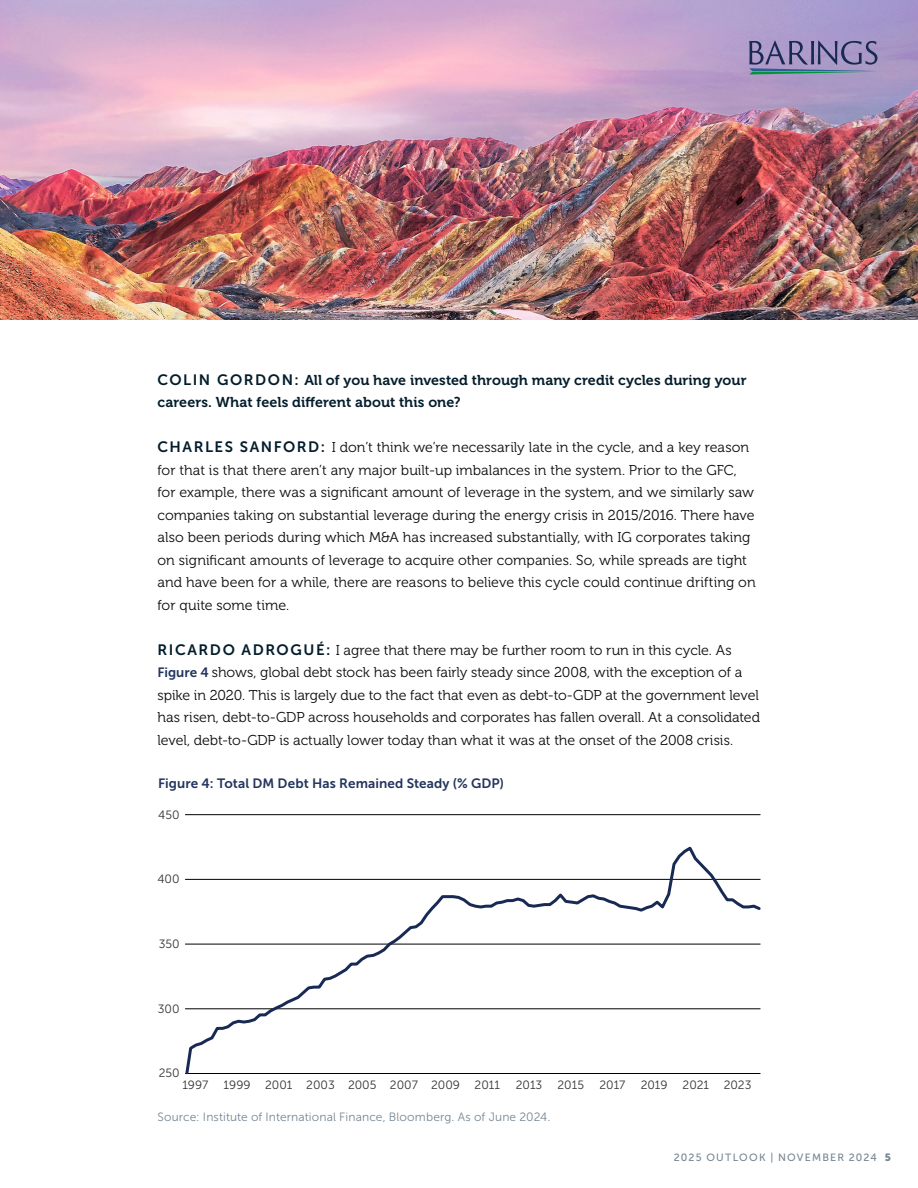
<style>
.page{position:relative;width:918px;height:1188px;background:#fff}
.page>*{position:absolute;margin:0;border:0;box-sizing:border-box;transform-origin:0 0}
.t1{font:14.25px/22.5px "Museo 300";color:#0d0d0d}
.t2{font:14.25px/22.5px "Museo 700";letter-spacing:.005em;color:#041d2c}
.t3{font:13.5px "Museo Sans 700";letter-spacing:.01em;color:#23355d}
.t4{font:12px "Museo Sans 300";color:#333132}
.t5{font:12px "Museo Sans 300";letter-spacing:.01em;color:#768693}
.t6{font:10.5px "Museo Sans 500";letter-spacing:.115em;color:#768693}
.s1{font-family:"Museo Sans 700";font-size:15px}
.s2{font-family:"Museo Sans 700";font-size:15px;color:#041d2c}
.s3{font-family:"Museo Sans 700";font-size:13.5px;color:#23355d}
.s4{font-family:"Museo Sans 900"}
</style>
<div class="page">
<img style="left:0;top:0;width:918px;height:319px">
<svg style="left:749px;top:40px;width:129px;height:35px;background:#8381a9"></svg>
<hr style="left:185px;top:814px;width:575px;height:1px;background:#000">
<svg style="left:185px;top:846px;width:575px;height:229px"></svg>
<p class="t2" style="left:158px;top:369px;width:591px"><span class="s1">COLIN GORDON:</span> All of you have invested through many credit cycles during your careers. What feels different about this one?</p>
<p class="t1" style="left:157px;top:436px;width:600px"><span class="s2">CHARLES SANFORD:</span> I don’t think we’re necessarily late in the cycle, and a key reason for that is that there aren’t any major built-up imbalances in the system. Prior to the GFC, for example, there was a significant amount of leverage in the system, and we similarly saw companies taking on substantial leverage during the energy crisis in 2015/2016. There have also been periods during which M&amp;A has increased substantially, with IG corporates taking on significant amounts of leverage to acquire other companies. So, while spreads are tight and have been for a while, there are reasons to believe this cycle could continue drifting on for quite some time.</p>
<p class="t1" style="left:157px;top:639px;width:604px"><span class="s2">RICARDO ADROGUÉ:</span> I agree that there may be further room to run in this cycle. As <span class="s3">Figure 4</span> shows, global debt stock has been fairly steady since 2008, with the exception of a spike in 2020. This is largely due to the fact that even as debt-to-GDP at the government level has risen, debt-to-GDP across households and corporates has fallen overall. At a consolidated level, debt-to-GDP is actually lower today than what it was at the onset of the 2008 crisis.</p>
<p class="t3" style="left:158px;top:776px;width:347px">Figure 4: Total DM Debt Has Remained Steady (% GDP)</p>
<p class="t4" style="left:158px;top:808px;width:23px">450</p>
<p class="t4" style="left:158px;top:873px;width:24px">400</p>
<p class="t4" style="left:159px;top:937px;width:22px">350</p>
<p class="t4" style="left:158px;top:1002px;width:23px">300</p>
<p class="t4" style="left:159px;top:1067px;width:22px">250</p>
<p class="t4" style="left:182px;top:1079px;width:28px">1997</p>
<p class="t4" style="left:224px;top:1079px;width:278px">1999 2001 2003 2005 2007 2009 2011</p>
<p class="t4" style="left:516px;top:1079px;width:28px">2013</p>
<p class="t4" style="left:558px;top:1079px;width:28px">2015</p>
<p class="t4" style="left:599px;top:1079px;width:28px">2017</p>
<p class="t4" style="left:641px;top:1079px;width:112px">2019 2021 2023</p>
<p class="t5" style="left:158px;top:1110px;width:395px">Source: Institute of International Finance, Bloomberg. As of June 2024.</p>
<p class="t6" style="left:674px;top:1151px;width:219px">2025 OUTLOOK | NOVEMBER 2024 <span class="s4">5</span></p>
</div>
